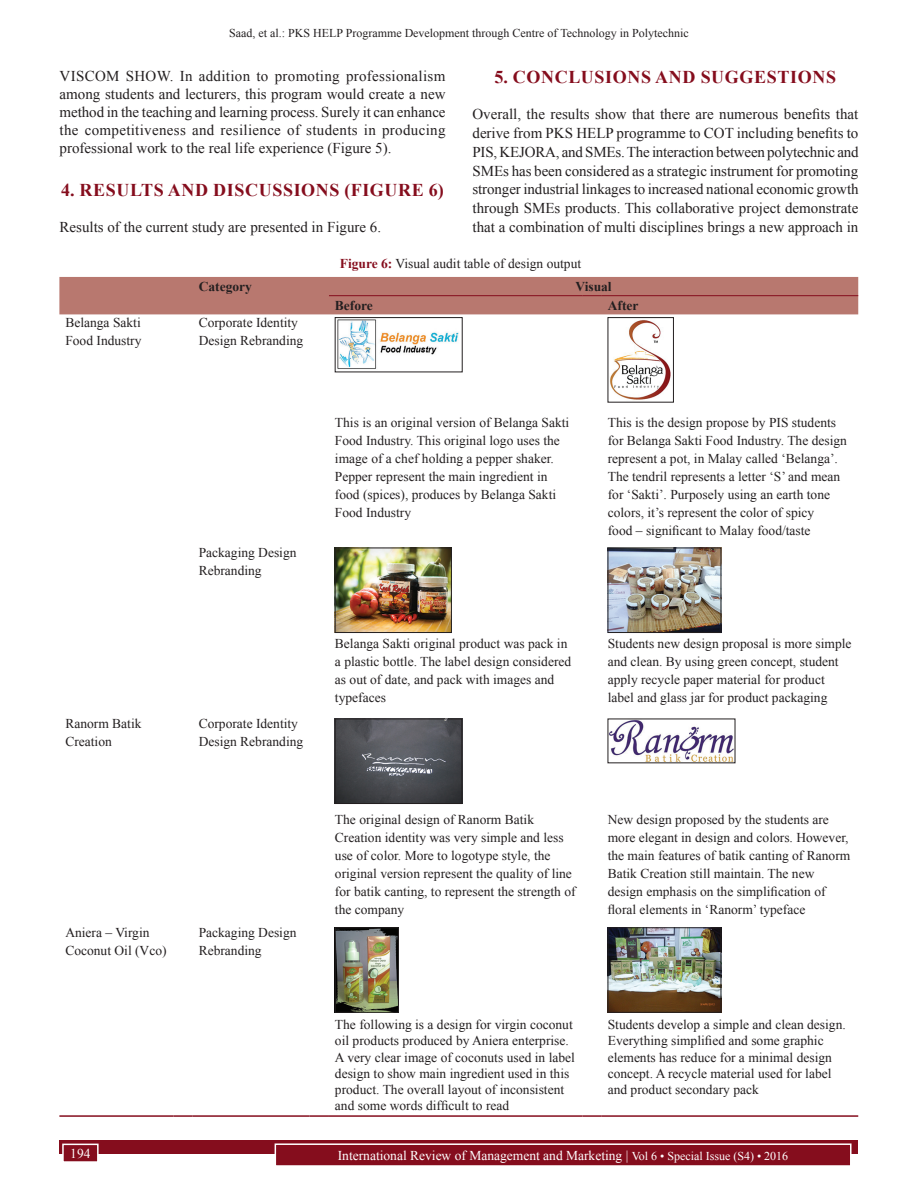
<style>
.page{position:relative;width:918px;height:1188px;background:#fff}
.page>*{position:absolute;margin:0;border:0;box-sizing:border-box;transform-origin:0 0}
.t1{font:700 18px "Times New Roman";letter-spacing:.035em;color:#850d1d}
.TX{font:15px/18.8px "Times New Roman";color:#231f20;text-align:justify}
.TB{font:13.5px/18px "Times New Roman";color:#231f20}
.TBL{font:13.5px/16.2px "Times New Roman";color:#231f20}
.t2{font:13.5px "Times New Roman";color:#fff}
.FGC{font:13.5px "Times New Roman";color:#231f20}
.TCH{font:700 13.5px "Times New Roman";color:#231f20}
.t3{font:12px "Times New Roman";color:#231f20}
.s1{font-weight:700;color:#850d1d}
.s2{font-size:12px}
</style>
<div class="page">
<div style="left:60px;top:1140px;width:798px;height:13px;background:#850d1d"></div>
<div style="left:275px;top:1144px;width:576px;height:22px;background:#850d1d"></div>
<div style="left:275px;top:1143px;width:577px;height:24px;border:2px solid #fff"></div>
<div style="left:63px;top:1144px;width:35px;height:18px;background:#850d1d"></div>
<div style="left:62px;top:1144px;width:37px;height:19px;border:2px solid #fff"></div>
<hr style="left:59px;top:1115px;width:114px;height:2px;background:#850d1d">
<hr style="left:173px;top:1115px;width:20px;height:2px;background:#850d1d">
<hr style="left:193px;top:1115px;width:117px;height:2px;background:#850d1d">
<svg style="left:310px;top:1115px;width:19px;height:2px"></svg>
<hr style="left:329px;top:1115px;width:253px;height:2px;background:#850d1d">
<hr style="left:582px;top:1115px;width:20px;height:2px;background:#850d1d">
<hr style="left:602px;top:1115px;width:256px;height:2px;background:#850d1d">
<div style="left:59px;top:277px;width:799px;height:37px;background:#b8786f"></div>
<hr style="left:602px;top:295px;width:256px;height:1px;background:#850d1d">
<img style="left:337px;top:319px;width:122px;height:51px">
<div style="left:335px;top:317px;width:127px;height:55px;border:1px solid #231f20"></div>
<img style="left:610px;top:320px;width:61px;height:80px">
<div style="left:608px;top:317px;width:66px;height:85px;border:1px solid #231f20"></div>
<img style="left:337px;top:550px;width:113px;height:81px">
<div style="left:335px;top:548px;width:117px;height:85px;border:1px solid #231f20"></div>
<img style="left:610px;top:550px;width:109px;height:81px">
<div style="left:608px;top:548px;width:113px;height:85px;border:1px solid #231f20"></div>
<img style="left:337px;top:721px;width:123px;height:81px">
<div style="left:335px;top:719px;width:127px;height:85px;border:1px solid #231f20"></div>
<img style="left:610px;top:721px;width:123px;height:40px">
<img style="left:337px;top:930px;width:60px;height:81px">
<div style="left:335px;top:928px;width:64px;height:85px;border:1px solid #231f20"></div>
<img style="left:610px;top:930px;width:109px;height:81px">
<div style="left:608px;top:928px;width:113px;height:85px;border:1px solid #231f20"></div>
<p class="t3" style="left:229px;top:25px;width:461px">Saad, et al.: PKS HELP Programme Development through Centre of Technology in Polytechnic</p>
<p class="TX" style="left:60px;top:66px;width:388px;line-height:18px">VISCOM SHOW. In addition to promoting professionalism among students and lecturers, this program would create a new method in the teaching and learning process. Surely it can enhance the competitiveness and resilience of students in producing professional work to the real life experience (Figure 5).</p>
<h1 class="t1" style="left:61px;top:177px;width:384px">4. RESULTS AND DISCUSSIONS (FIGURE 6)</h1>
<p class="TX" style="left:60px;top:217px;width:323px">Results of the current study are presented in Figure 6.</p>
<h1 class="t1" style="left:495px;top:64px;width:343px">5. CONCLUSIONS AND SUGGESTIONS</h1>
<p class="TX" style="left:472px;top:105px;width:388px">Overall, the results show that there are numerous benefits that derive from PKS HELP programme to COT including benefits to PIS, KEJORA, and SMEs. The interaction between polytechnic and SMEs has been considered as a strategic instrument for promoting stronger industrial linkages to increased national economic growth through SMEs products. This collaborative project demonstrate that a combination of multi disciplines brings a new approach in</p>
<p class="FGC" style="left:340px;top:254px;width:243px"><span class="s1">Figure 6:</span> Visual audit table of design output</p>
<p class="TCH" style="left:199px;top:277px;width:55px">Category</p>
<p class="TCH" style="left:575px;top:277px;width:38px">Visual</p>
<p class="TCH" style="left:335px;top:296px;width:39px">Before</p>
<p class="TCH" style="left:608px;top:296px;width:32px">After</p>
<p class="TB" style="left:65px;top:313px;width:78px">Belanga Sakti<br>Food Industry</p>
<p class="TB" style="left:199px;top:313px;width:106px">Corporate Identity<br>Design Rebranding</p>
<p class="TB" style="left:199px;top:543px;width:99px">Packaging Design<br>Rebranding</p>
<p class="TB" style="left:65px;top:714px;width:78px">Ranorm Batik<br>Creation</p>
<p class="TB" style="left:199px;top:714px;width:106px">Corporate Identity<br>Design Rebranding</p>
<p class="TB" style="left:65px;top:923px;width:103px">Aniera – Virgin<br>Coconut Oil (Vco)</p>
<p class="TB" style="left:199px;top:923px;width:99px">Packaging Design<br>Rebranding</p>
<p class="TB" style="left:335px;top:413px;width:236px">This is an original version of Belanga Sakti Food Industry. This original logo uses the image of a chef holding a pepper shaker.<br>Pepper represent the main ingredient in food (spices), produces by Belanga Sakti Food Industry</p>
<p class="TB" style="left:608px;top:413px;width:241px">This is the design propose by PIS students for Belanga Sakti Food Industry. The design represent a pot, in Malay called ‘Belanga’.<br>The tendril represents a letter ‘S’ and mean for ‘Sakti’. Purposely using an earth tone colors, it’s represent the color of spicy<br>food – significant to Malay food/taste</p>
<p class="TB" style="left:335px;top:634px;width:238px">Belanga Sakti original product was pack in a plastic bottle. The label design considered as out of date, and pack with images and typefaces</p>
<p class="TB" style="left:608px;top:634px;width:245px">Students new design proposal is more simple and clean. By using green concept, student apply recycle paper material for product label and glass jar for product packaging</p>
<p class="TB" style="left:335px;top:810px;width:242px">The original design of Ranorm Batik Creation identity was very simple and less use of color. More to logotype style, the original version represent the quality of line for batik canting, to represent the strength of the company</p>
<p class="TB" style="left:608px;top:810px;width:244px">New design proposed by the students are more elegant in design and colors. However, the main features of batik canting of Ranorm Batik Creation still maintain. The new design emphasis on the simplification of floral elements in ‘Ranorm’ typeface</p>
<p class="TBL" style="left:335px;top:1016px;width:241px">The following is a design for virgin coconut oil products produced by Aniera enterprise.<br>A very clear image of coconuts used in label design to show main ingredient used in this product. The overall layout of inconsistent and some words difficult to read</p>
<p class="TBL" style="left:608px;top:1016px;width:240px">Students develop a simple and clean design.<br>Everything simplified and some graphic elements has reduce for a minimal design concept. A recycle material used for label and product secondary pack</p>
<p class="t2" style="left:70px;top:1144px;width:22px">194</p>
<p class="t2" style="left:338px;top:1146px;width:452px">International Review of Management and Marketing | <span class="s2">Vol 6 • Special Issue (S4) • 2016</span></p>
</div>
